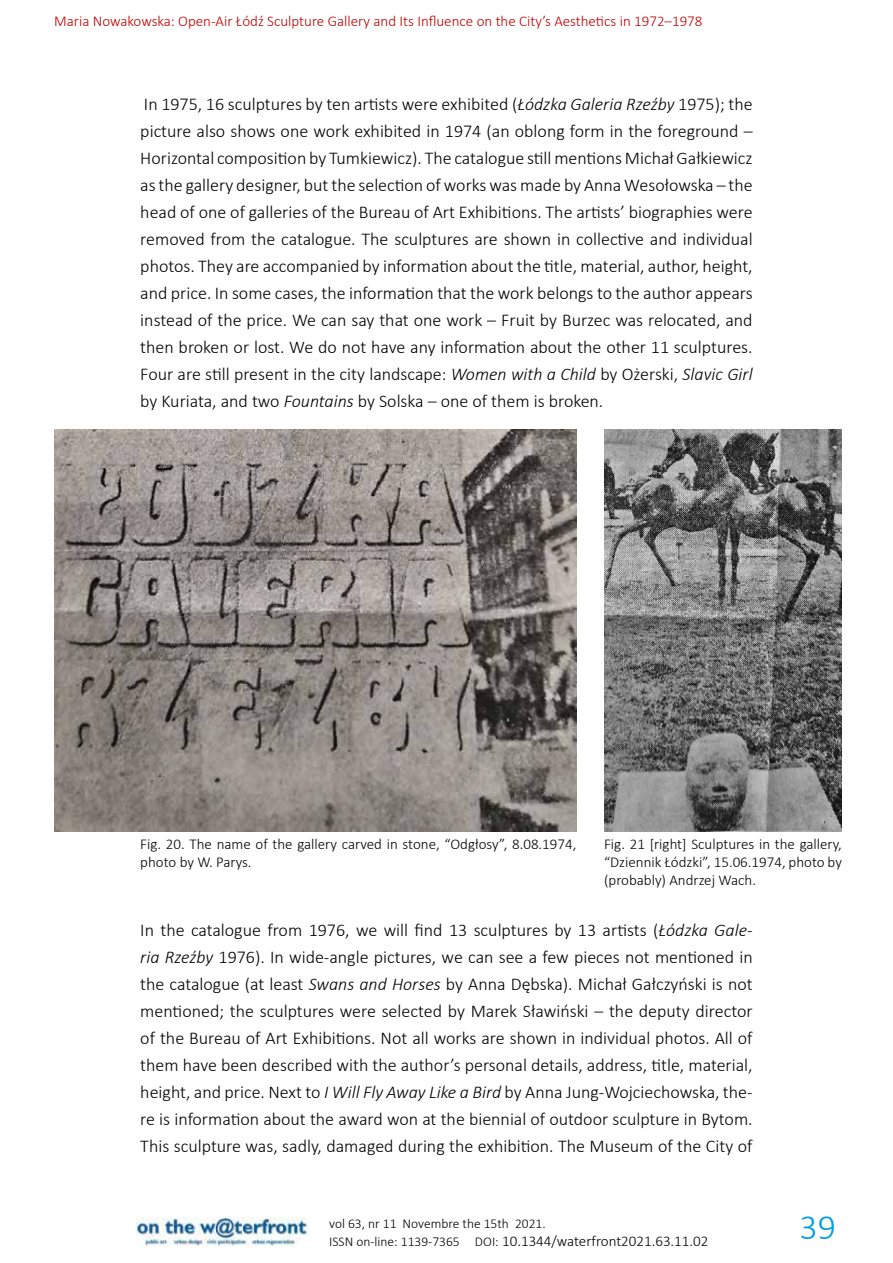
<style>
.page{position:relative;width:893px;height:1263px;background:#fff}
.page>*{position:absolute;margin:0;border:0;box-sizing:border-box;transform-origin:0 0}
.t1{font:300 36px "Calibri";color:#009ee0}
.t2{font:300 18px/27px "Calibri";color:#000;text-align:justify}
.t3{font:300 15px/18px "Calibri";color:#000}
.t4{font:300 15px "Calibri";color:#c00000}
.t5{font:300 13.5px "Calibri";color:#000}
.s1{font-style:italic}
.s2{font-size:13.5px}
</style>
<div class="page">
<img style="left:136px;top:1218px;width:173px;height:29px">
<img style="left:54px;top:429px;width:522px;height:402px">
<img style="left:604px;top:429px;width:238px;height:402px">
<p class="t4" style="left:54px;top:12px;width:650px">Maria Nowakowska: Open-Air Łódź Sculpture Gallery and Its Influence on the City’s Aesthetics in 1972–1978</p>
<p class="t2" style="left:140px;top:90px;width:614px">In 1975, 16 sculptures by ten artists were exhibited (<span class="s1">Łódzka Galeria Rzeźby</span> 1975); the picture also shows one work exhibited in 1974 (an oblong form in the foreground – Horizontal composition by Tumkiewicz). The catalogue still mentions Michał Gałkiewicz as the gallery designer, but the selection of works was made by Anna Wesołowska – the head of one of galleries of the Bureau of Art Exhibitions. The artists’ biographies were removed from the catalogue. The sculptures are shown in collective and individual photos. They are accompanied by information about the title, material, author, height, and price. In some cases, the information that the work belongs to the author appears instead of the price. We can say that one work – Fruit by Burzec was relocated, and then broken or lost. We do not have any information about the other 11 sculptures.<br>Four are still present in the city landscape: <span class="s1">Women with a Child</span> by Ożerski, <span class="s1">Slavic Girl </span>by Kuriata, and two <span class="s1">Fountains</span> by Solska – one of them is broken.</p>
<p class="t3" style="left:140px;top:835px;width:438px">Fig. 20. The name of the gallery carved in stone, “Odgłosy”, 8.08.1974, photo by W. Parys.</p>
<p class="t3" style="left:604px;top:835px;width:239px;text-align:justify">Fig. 21 [right] Sculptures in the gallery, “Dziennik Łódzki”, 15.06.1974, photo by (probably) Andrzej Wach.</p>
<p class="t2" style="left:140px;top:917px;width:614px">In the catalogue from 1976, we will find 13 sculptures by 13 artists (<span class="s1">Łódzka Gale&shy;ria Rzeźby</span> 1976). In wide-angle pictures, we can see a few pieces not mentioned in the catalogue (at least <span class="s1">Swans and Horses</span> by Anna Dębska). Michał Gałczyński is not mentioned; the sculptures were selected by Marek Sławiński – the deputy director of the Bureau of Art Exhibitions. Not all works are shown in individual photos. All of them have been described with the author’s personal details, address, title, material, height, and price. Next to <span class="s1">I Will Fly Away Like a Bird</span> by Anna Jung-Wojciechowska, the&shy;re is information about the award won at the biennial of outdoor sculpture in Bytom.<br>This sculpture was, sadly, damaged during the exhibition. The Museum of the City of</p>
<p class="t5" style="left:329px;top:1215px;width:218px">vol 63, nr 11 Novembre the 15th 2021.</p>
<p class="t3" style="left:329px;top:1232px;width:381px"><span class="s2">ISSN on-line: 1139-7365 DOI:</span> 10.1344/waterfront2021.63.11.02</p>
<h1 class="t1" style="left:799px;top:1205px;width:38px">39</h1>
</div>
